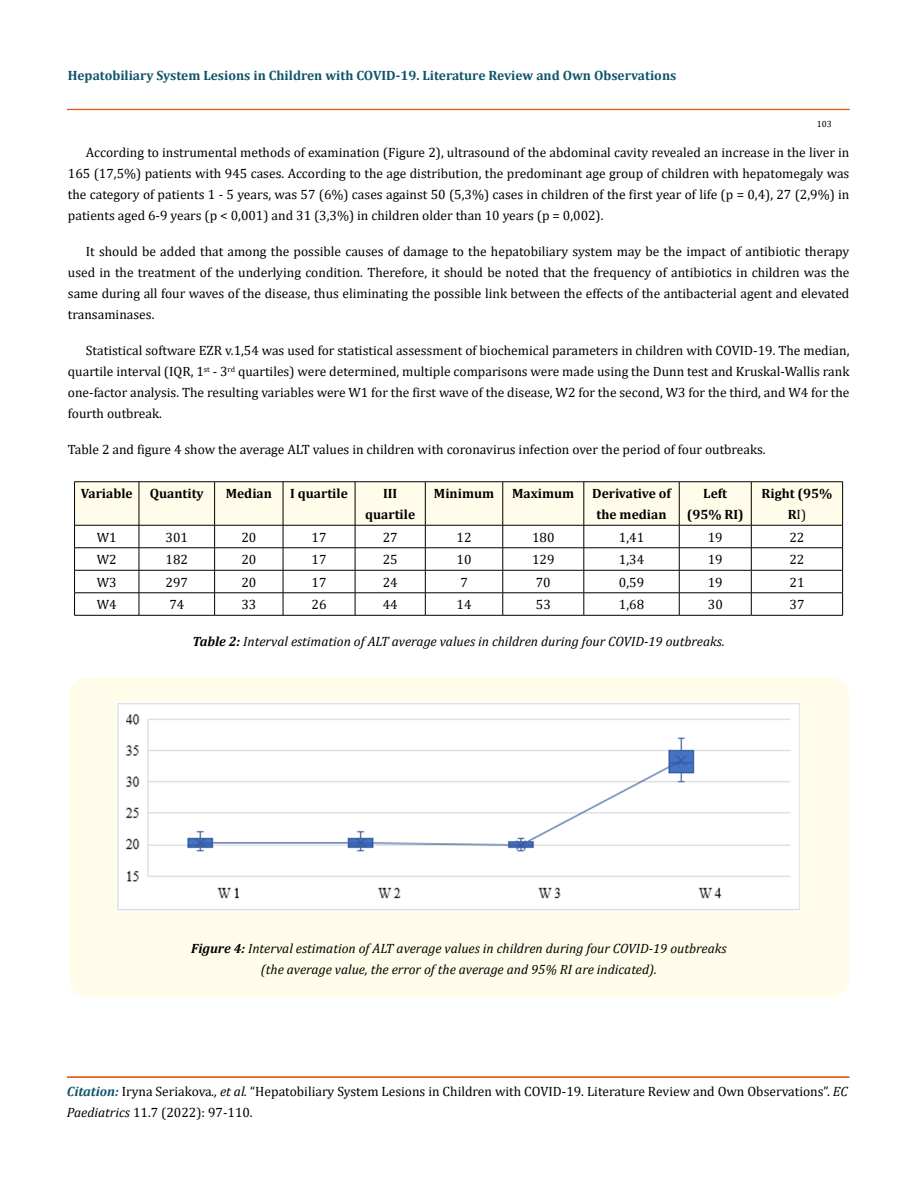
<style>
.page{position:relative;width:917px;height:1190px;background:#fff}
.page>*{position:absolute;margin:0;border:0;box-sizing:border-box;transform-origin:0 0}
.t1{font:13.5px/21px "Cambria";color:#000;text-align:justify}
.t2{font:italic 13.5px/21px "Cambria";color:#000;text-align:center}
.t3{font:700 13.5px/21px "Cambria";color:#000;text-align:center}
.t4{font:700 13.5px "Cambria";color:#0e546a}
.t5{font:9px "Cambria";color:#000}
.s1{font-weight:400}
.s2{font-weight:700}
.s3{font-weight:700;font-style:italic;color:#0e546a}
.s4{font-style:italic}
</style>
<div class="page">
<div style="left:67px;top:109px;width:782px;height:1px;border:1px solid #e05d1a"></div>
<hr style="left:67px;top:1077px;width:782px;height:1px;background:#e05d1a">
<hr style="left:74px;top:481px;width:65px;height:1px;background:#000">
<hr style="left:139px;top:481px;width:75px;height:1px;background:#000">
<hr style="left:214px;top:481px;width:69px;height:1px;background:#000">
<hr style="left:283px;top:481px;width:72px;height:1px;background:#000">
<hr style="left:355px;top:481px;width:70px;height:1px;background:#000">
<hr style="left:425px;top:481px;width:77px;height:1px;background:#000">
<hr style="left:502px;top:481px;width:81px;height:1px;background:#000">
<hr style="left:583px;top:481px;width:96px;height:1px;background:#000">
<hr style="left:679px;top:481px;width:72px;height:1px;background:#000">
<hr style="left:751px;top:481px;width:91px;height:1px;background:#000">
<svg style="left:74px;top:482px;width:769px;height:133px"></svg>
<hr style="left:74px;top:615px;width:65px;height:1px;background:#000">
<hr style="left:139px;top:615px;width:75px;height:1px;background:#000">
<hr style="left:214px;top:615px;width:69px;height:1px;background:#000">
<hr style="left:283px;top:615px;width:72px;height:1px;background:#000">
<hr style="left:355px;top:615px;width:70px;height:1px;background:#000">
<hr style="left:425px;top:615px;width:77px;height:1px;background:#000">
<hr style="left:502px;top:615px;width:81px;height:1px;background:#000">
<hr style="left:583px;top:615px;width:96px;height:1px;background:#000">
<hr style="left:679px;top:615px;width:72px;height:1px;background:#000">
<hr style="left:751px;top:615px;width:91px;height:1px;background:#000">
<div style="left:69px;top:677px;width:780px;height:319px;background:#fffde9;border-radius:18px"></div>
<img style="left:116px;top:701px;width:684px;height:210px">
<p class="t4" style="left:68px;top:66px;width:610px">Hepatobiliary System Lesions in Children with COVID-19. Literature Review and Own Observations</p>
<p class="t5" style="left:816px;top:118px;width:16px">103</p>
<p class="t1" style="left:68px;top:142px;width:783px;text-indent:18px">According to instrumental methods of examination (Figure 2), ultrasound of the abdominal cavity revealed an increase in the liver in 165 (17,5%) patients with 945 cases. According to the age distribution, the predominant age group of children with hepatomegaly was the category of patients 1 - 5 years, was 57 (6%) cases against 50 (5,3%) cases in children of the first year of life (p = 0,4), 27 (2,9%) in patients aged 6-9 years (p &lt; 0,001) and 31 (3,3%) in children older than 10 years (p = 0,002).</p>
<p class="t1" style="left:68px;top:241px;width:783px;text-indent:18px">It should be added that among the possible causes of damage to the hepatobiliary system may be the impact of antibiotic therapy used in the treatment of the underlying condition. Therefore, it should be noted that the frequency of antibiotics in children was the same during all four waves of the disease, thus eliminating the possible link between the effects of the antibacterial agent and elevated transaminases.</p>
<p class="t1" style="left:68px;top:340px;width:783px;text-indent:18px">Statistical software EZR v.1,54 was used for statistical assessment of biochemical parameters in children with COVID-19. The median, quartile interval (IQR, 1<sup>st</sup> - 3<sup>rd</sup> quartiles) were determined, multiple comparisons were made using the Dunn test and Kruskal-Wallis rank one-factor analysis. The resulting variables were W1 for the first wave of the disease, W2 for the second, W3 for the third, and W4 for the fourth outbreak.</p>
<p class="t1" style="left:68px;top:439px;width:699px">Table 2 and figure 4 show the average ALT values in children with coronavirus infection over the period of four outbreaks.</p>
<p class="t3" style="left:81px;top:482px;width:53px">Variable</p>
<p class="t3" style="left:150px;top:482px;width:56px">Quantity</p>
<p class="t3" style="left:226px;top:482px;width:48px">Median</p>
<p class="t3" style="left:290px;top:482px;width:59px">I quartile</p>
<p class="t3" style="left:365px;top:482px;width:51px">III quartile</p>
<p class="t3" style="left:434px;top:482px;width:62px">Minimum</p>
<p class="t3" style="left:512px;top:482px;width:64px">Maximum</p>
<p class="t3" style="left:592px;top:482px;width:80px">Derivative of the median</p>
<p class="t3" style="left:686px;top:482px;width:58px">Left (95% RI)</p>
<p class="t3" style="left:761px;top:482px;width:72px">Right (95%<br>R<span class="s1">І)</span></p>
<p class="t1" style="left:97px;top:526px;width:21px">W1</p>
<p class="t1" style="left:165px;top:526px;width:24px">301</p>
<p class="t1" style="left:241px;top:526px;width:16px">20</p>
<p class="t1" style="left:311px;top:526px;width:16px">17</p>
<p class="t1" style="left:383px;top:526px;width:16px">27</p>
<p class="t1" style="left:456px;top:526px;width:16px">12</p>
<p class="t1" style="left:532px;top:526px;width:24px">180</p>
<p class="t1" style="left:619px;top:526px;width:27px">1,41</p>
<p class="t1" style="left:707px;top:526px;width:16px">19</p>
<p class="t1" style="left:789px;top:526px;width:16px">22</p>
<p class="t1" style="left:97px;top:549px;width:21px">W2</p>
<p class="t1" style="left:165px;top:549px;width:24px">182</p>
<p class="t1" style="left:241px;top:549px;width:16px">20</p>
<p class="t1" style="left:311px;top:549px;width:16px">17</p>
<p class="t1" style="left:383px;top:549px;width:16px">25</p>
<p class="t1" style="left:456px;top:549px;width:16px">10</p>
<p class="t1" style="left:532px;top:549px;width:24px">129</p>
<p class="t1" style="left:619px;top:549px;width:27px">1,34</p>
<p class="t1" style="left:707px;top:549px;width:16px">19</p>
<p class="t1" style="left:789px;top:549px;width:16px">22</p>
<p class="t1" style="left:97px;top:571px;width:21px">W3</p>
<p class="t1" style="left:166px;top:571px;width:24px">297</p>
<p class="t1" style="left:241px;top:571px;width:16px">20</p>
<p class="t1" style="left:311px;top:571px;width:16px">17</p>
<p class="t1" style="left:383px;top:571px;width:16px">24</p>
<p class="t1" style="left:460px;top:571px;width:9px">7</p>
<p class="t1" style="left:536px;top:571px;width:16px">70</p>
<p class="t1" style="left:619px;top:571px;width:27px">0,59</p>
<p class="t1" style="left:707px;top:571px;width:16px">19</p>
<p class="t1" style="left:789px;top:571px;width:16px">21</p>
<p class="t1" style="left:97px;top:594px;width:21px">W4</p>
<p class="t1" style="left:169px;top:594px;width:16px">74</p>
<p class="t1" style="left:241px;top:594px;width:16px">33</p>
<p class="t1" style="left:311px;top:594px;width:16px">26</p>
<p class="t1" style="left:383px;top:594px;width:16px">44</p>
<p class="t1" style="left:456px;top:594px;width:16px">14</p>
<p class="t1" style="left:536px;top:594px;width:16px">53</p>
<p class="t1" style="left:619px;top:594px;width:27px">1,68</p>
<p class="t1" style="left:707px;top:594px;width:16px">30</p>
<p class="t1" style="left:789px;top:594px;width:16px">37</p>
<p class="t2" style="left:192px;top:630px;width:533px"><span class="s2">Table 2:</span> Interval estimation of ALT average values in children during four COVID-19 outbreaks.</p>
<p class="t2" style="left:191px;top:937px;width:537px"><span class="s2">Figure 4:</span> Interval estimation of ALT average values in children during four COVID-19 outbreaks (the average value, the error of the average and 95% RI are indicated).</p>
<p class="t1" style="left:67px;top:1080px;width:782px"><span class="s3">Citation:</span> Iryna Seriakova<span class="s4">., et al.</span> “Hepatobiliary System Lesions in Children with COVID-19. Literature Review and Own Observations”. <span class="s4">EC<br>Paediatrics</span> 11.7 (2022): 97-110.</p>
</div>
